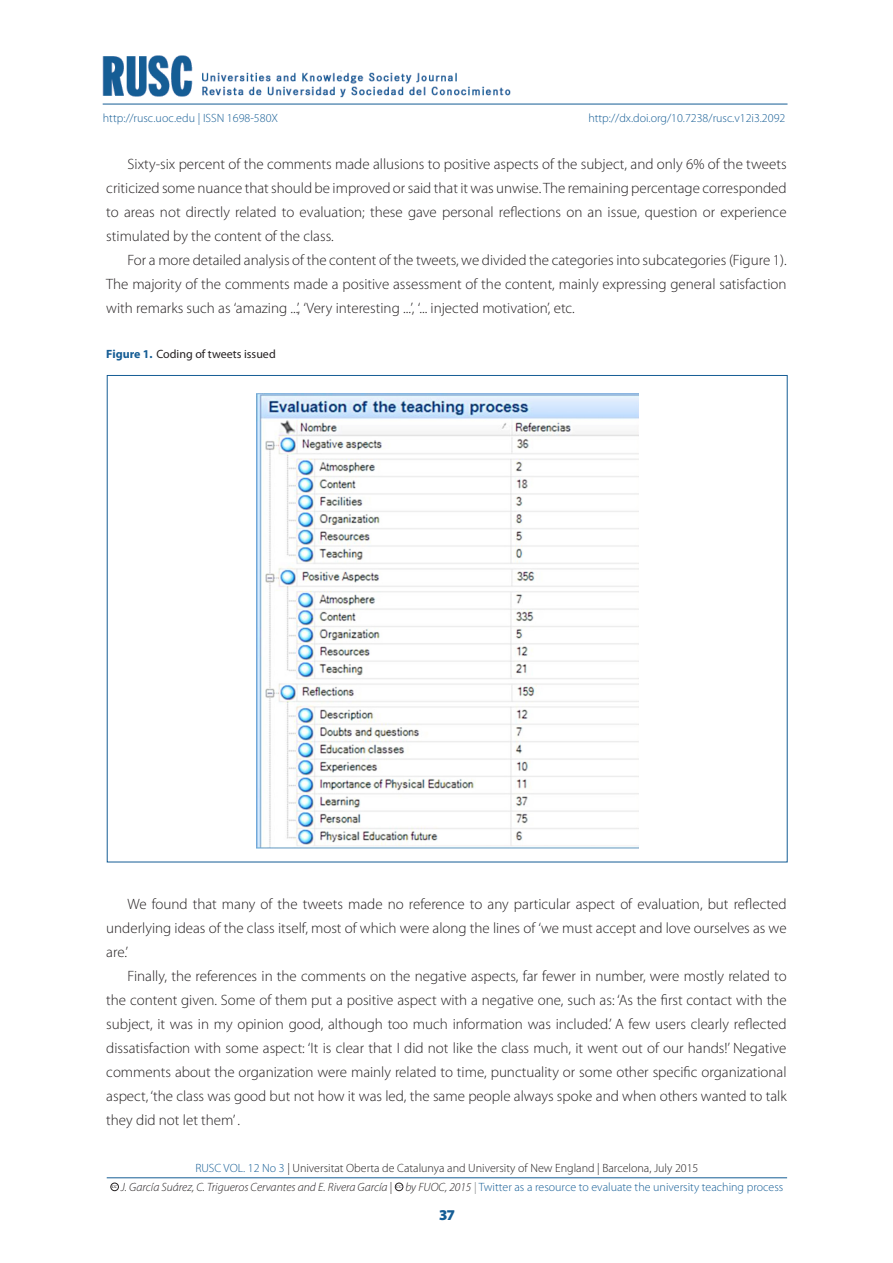
<style>
.page{position:relative;width:893px;height:1263px;background:#fff}
.page>*{position:absolute;margin:0;border:0;box-sizing:border-box;transform-origin:0 0}
._05_Texte_general{font:300 15px/24px "Myriad Pro";color:#231f20;text-align:justify}
.t1{font:900 15px "Myriad Pro";color:#155d95}
.t2{font:300 12px "Myriad Pro";color:#155d95}
.t3{font:300 12px "Myriad Pro";color:#231f20}
.t4{font:italic 300 12px "Myriad Pro";color:#231f20}
._14_Num_nom_figura{font:12px "Myriad Pro";color:#231f20}
.t5{font:600 3.9px "Adobe Caslon Pro";color:#231f20}
.s1{font-weight:700;color:#155d95}
.s2{color:#155d95}
.s3{font-style:normal}
.s4{font-style:italic;color:#231f20}
.s5{color:#76787b}
</style>
<div class="page">
<hr style="left:103px;top:104px;width:684px;height:1px;background:#155d95">
<img style="left:202px;top:70px;width:309px;height:28px">
<img style="left:103px;top:55px;width:90px;height:42px">
<hr style="left:107px;top:1177px;width:680px;height:1px;background:#155d95">
<div style="left:111px;top:1183px;width:8px;height:8px;border:1px solid #231f20;border-radius:50%"></div>
<div style="left:395px;top:1183px;width:8px;height:8px;border:1px solid #231f20;border-radius:50%"></div>
<img style="left:256px;top:393px;width:382px;height:455px">
<p class="t2" style="left:103px;top:112px;width:177px">http://rusc.uoc.edu | ISSN 1698-580X</p>
<p class="t2" style="left:588px;top:112px;width:198px">http://dx.doi.org/10.7238/rusc.v12i3.2092</p>
<p class="_05_Texte_general" style="left:106px;top:152px;width:682px;text-indent:21px">Sixty-six percent of the comments made allusions to positive aspects of the subject, and only 6% of the tweets criticized some nuance that should be improved or said that it was unwise. The remaining percentage corresponded to areas not directly related to evaluation; these gave personal reflections on an issue, question or experience stimulated by the content of the class.</p>
<p class="_05_Texte_general" style="left:106px;top:248px;width:682px;text-indent:21px">For a more detailed analysis of the content of the tweets, we divided the categories into subcategories (Figure 1).<br>The majority of the comments made a positive assessment of the content, mainly expressing general satisfaction with remarks such as ‘amazing ...’, ‘Very interesting ...’, ‘... injected motivation’, etc.</p>
<p class="_14_Num_nom_figura" style="left:106px;top:346px;width:171px"><span class="s1">Figure 1.</span> Coding of tweets issued</p>
<p class="_05_Texte_general" style="left:106px;top:892px;width:682px;text-indent:21px">We found that many of the tweets made no reference to any particular aspect of evaluation, but reflected underlying ideas of the class itself, most of which were along the lines of ‘we must accept and love ourselves as we are.’</p>
<p class="_05_Texte_general" style="left:106px;top:964px;width:682px;text-indent:21px">Finally, the references in the comments on the negative aspects, far fewer in number, were mostly related to the content given. Some of them put a positive aspect with a negative one, such as: ‘As the first contact with the subject, it was in my opinion good, although too much information was included.’ A few users clearly reflected dissatisfaction with some aspect: ‘It is clear that I did not like the class much, it went out of our hands!’ Negative comments about the organization were mainly related to time, punctuality or some other specific organizational aspect, ‘the class was good but not how it was led, the same people always spoke and when others wanted to talk they did not let them’ .</p>
<p class="t3" style="left:195px;top:1161px;width:505px"><span class="s2">RUSC VOL. 12 No 3</span> | Universitat Oberta de Catalunya and University of New England | Barcelona, July 2015</p>
<p class="t5" style="left:112px;top:1185px;width:7px">CC</p>
<p class="t4" style="left:121px;top:1180px;width:273px">J. García Suárez, C. Trigueros Cervantes and E. Rivera García <span class="s3">|</span></p>
<p class="t5" style="left:396px;top:1185px;width:7px">CC</p>
<p class="t2" style="left:405px;top:1180px;width:379px"><span class="s4">by FUOC, 2015</span> <span class="s5">|</span> Twitter as a resource to evaluate the university teaching process</p>
<p class="t1" style="left:439px;top:1206px;width:17px">37</p>
</div>
